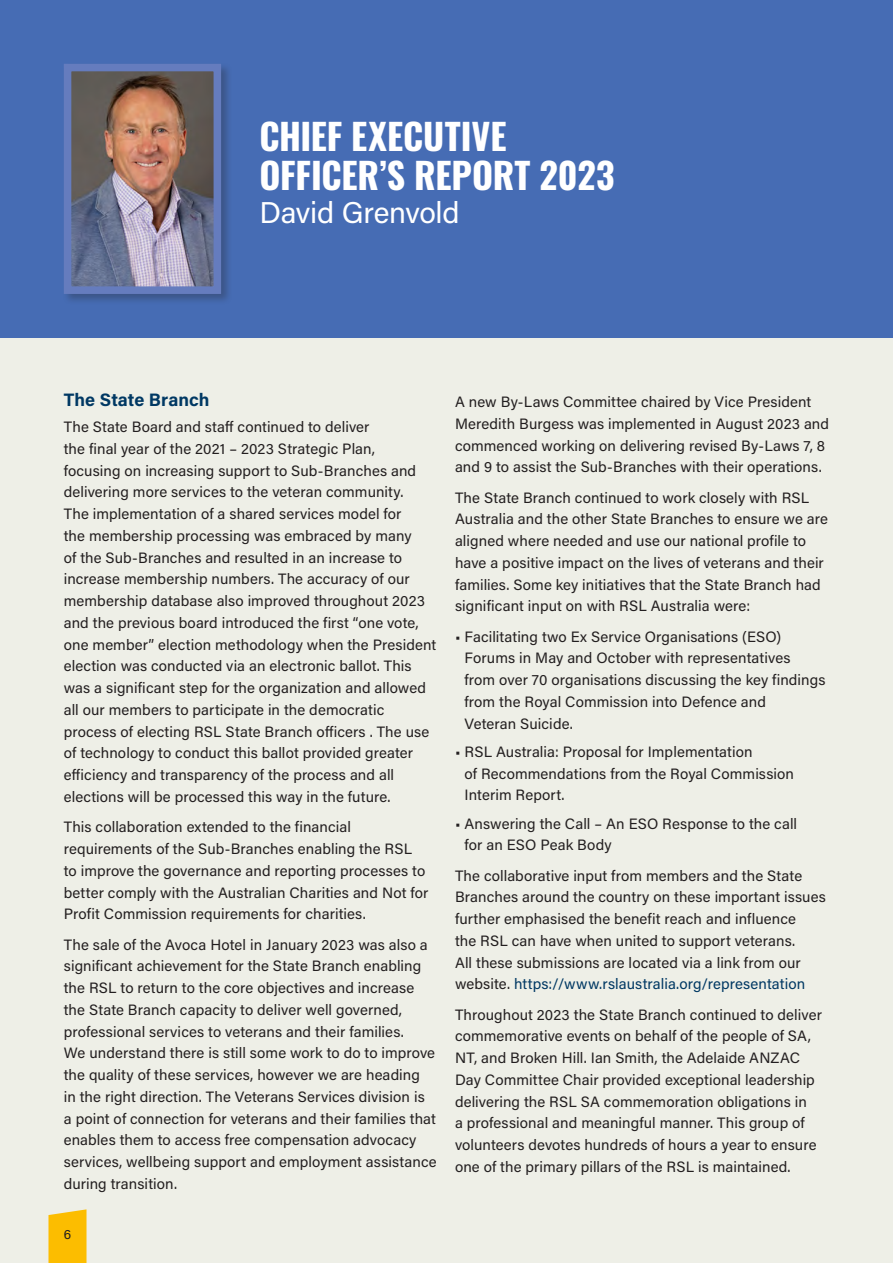
<style>
.page{position:relative;width:893px;height:1263px;background:#eeefe7}
.page>*{position:absolute;margin:0;border:0;box-sizing:border-box;transform-origin:0 0}
.Main_Headings{font:700 36px "Oswald";color:#fff}
._19pt_headings{font:30px "Acumin Pro";letter-spacing:-.01em;color:#fff}
.Text{font:700 18px "Acumin Pro";color:#003863}
.Text-2{font:15px/21.8px "Acumin Pro";letter-spacing:.005em;color:#231f20}
.t1{font:13.5px "Acumin Pro";color:#231f20}
.s1{color:#003863}
</style>
<div class="page">
<div style="left:0;top:0;width:893px;height:338px;background:#466cb4"></div>
<svg style="left:48px;top:1209px;width:39px;height:54px;background:#fac113"></svg>
<div style="left:62px;top:62px;width:171px;height:244px;background:#231f20;opacity:.3"></div>
<img style="left:73px;top:73px;width:139px;height:212px">
<div style="left:64px;top:64px;width:157px;height:230px;border:8px solid #657cbe"></div>
<p class="Main_Headings" style="left:259px;top:117px;width:249px">CHIEF EXECUTIVE</p>
<p class="Main_Headings" style="left:259px;top:156px;width:357px">OFFICER’S REPORT 2023</p>
<p class="_19pt_headings" style="left:259px;top:192px;width:202px">David Grenvold</p>
<p class="Text" style="left:64px;top:387px;width:147px">The State Branch</p>
<p class="Text-2" style="left:64px;top:415px;width:374px">The State Board and staff continued to deliver<br>the final year of the 2021 – 2023 Strategic Plan,<br>focusing on increasing support to Sub-Branches and delivering more services to the veteran community.<br>The implementation of a shared services model for<br>the membership processing was embraced by many<br>of the Sub-Branches and resulted in an increase to increase membership numbers. The accuracy of our membership database also improved throughout 2023 and the previous board introduced the first “one vote, one member” election methodology when the President election was conducted via an electronic ballot. This was a significant step for the organization and allowed all our members to participate in the democratic process of electing RSL State Branch officers . The use of technology to conduct this ballot provided greater efficiency and transparency of the process and all elections will be processed this way in the future.</p>
<p class="Text-2" style="left:64px;top:815px;width:366px">This collaboration extended to the financial requirements of the Sub-Branches enabling the RSL to improve the governance and reporting processes to better comply with the Australian Charities and Not for Profit Commission requirements for charities.</p>
<p class="Text-2" style="left:64px;top:933px;width:374px">The sale of the Avoca Hotel in January 2023 was also a significant achievement for the State Branch enabling the RSL to return to the core objectives and increase the State Branch capacity to deliver well governed, professional services to veterans and their families.<br>We understand there is still some work to do to improve the quality of these services, however we are heading<br>in the right direction. The Veterans Services division is<br>a point of connection for veterans and their families that enables them to access free compensation advocacy services, wellbeing support and employment assistance during transition.</p>
<p class="t1" style="left:64px;top:1225px;width:9px">6</p>
<p class="Text-2" style="left:455px;top:390px;width:376px">A new By-Laws Committee chaired by Vice President Meredith Burgess was implemented in August 2023 and commenced working on delivering revised By-Laws 7, 8 and 9 to assist the Sub-Branches with their operations.</p>
<p class="Text-2" style="left:455px;top:486px;width:374px">The State Branch continued to work closely with RSL Australia and the other State Branches to ensure we are aligned where needed and use our national profile to have a positive impact on the lives of veterans and their families. Some key initiatives that the State Branch had significant input on with RSL Australia were:</p>
<p class="Text-2" style="left:465px;top:625px;width:362px;text-indent:-10px">• Facilitating two Ex Service Organisations (ESO)<br>Forums in May and October with representatives<br>from over 70 organisations discussing the key findings from the Royal Commission into Defence and<br>Veteran Suicide.</p>
<p class="Text-2" style="left:465px;top:740px;width:331px;text-indent:-10px">• RSL Australia: Proposal for Implementation<br>of Recommendations from the Royal Commission<br>Interim Report.</p>
<p class="Text-2" style="left:465px;top:812px;width:334px;text-indent:-10px">• Answering the Call – An ESO Response to the call for an ESO Peak Body</p>
<p class="Text-2" style="left:455px;top:864px;width:372px">The collaborative input from members and the State Branches around the country on these important issues further emphasised the benefit reach and influence<br>the RSL can have when united to support veterans.<br>All these submissions are located via a link from our website. <span class="s1">https://www.rslaustralia.org/representation</span></p>
<p class="Text-2" style="left:455px;top:1003px;width:368px">Throughout 2023 the State Branch continued to deliver commemorative events on behalf of the people of SA, NT, and Broken Hill. Ian Smith, the Adelaide ANZAC Day Committee Chair provided exceptional leadership delivering the RSL SA commemoration obligations in<br>a professional and meaningful manner. This group of volunteers devotes hundreds of hours a year to ensure one of the primary pillars of the RSL is maintained.</p>
</div>
